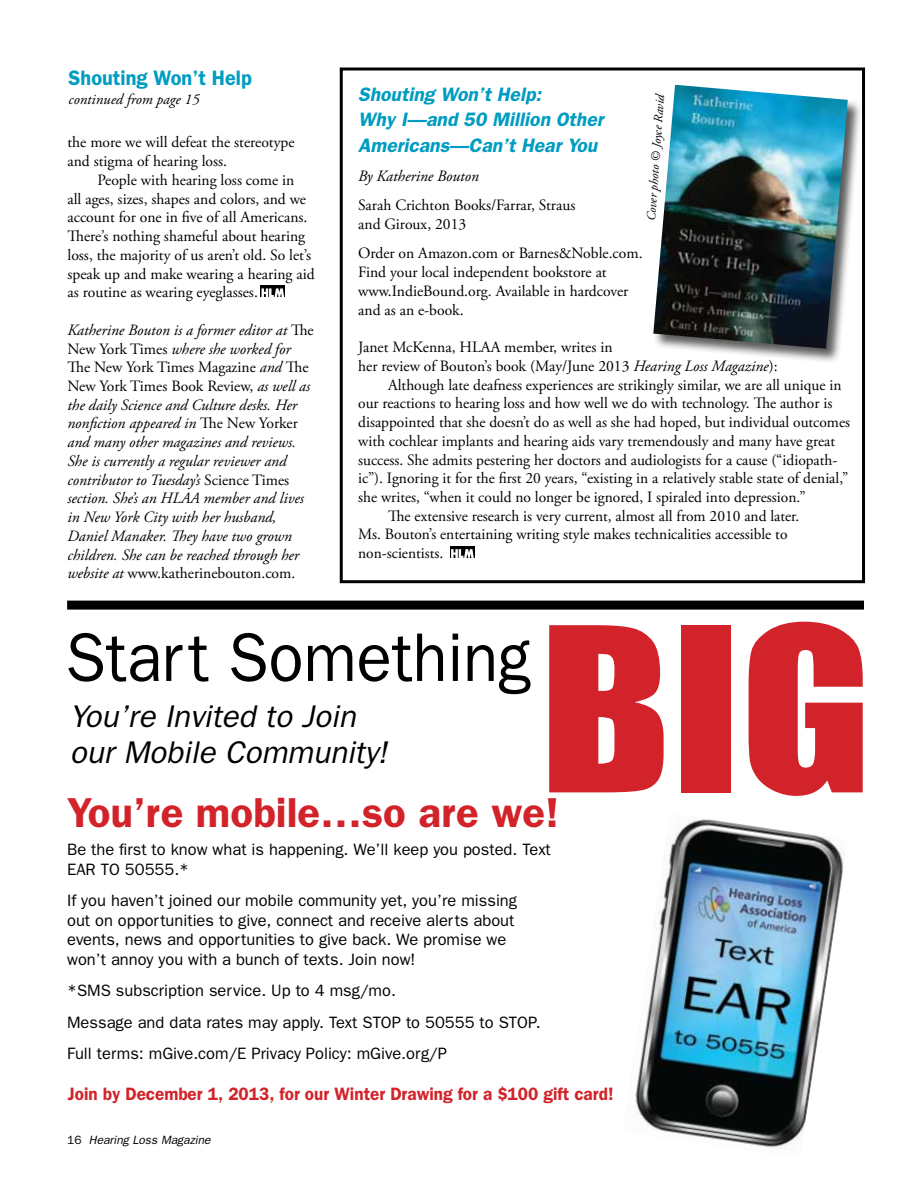
<style>
.page{position:relative;width:918px;height:1188px;background:#fff}
.page>*{position:absolute;margin:0;border:0;box-sizing:border-box;transform-origin:0 0}
.t1{font:211.5px "Impact";color:#d2232a;scale:1.13 1}
.t2{font:69px "Franklin Gothic";color:#000;scale:.94 1}
.t3{font:600 42px "Franklin Gothic";color:#d2232a}
.t4{font:italic 31.5px/36px "Franklin Gothic";color:#000}
.t5{font:600 21px "Franklin Gothic";color:#009cc1;scale:.95 1}
.t6{font:italic 600 19.5px/25.5px "Franklin Gothic";color:#009cc1}
.t7{font:600 18px "Franklin Gothic";color:#d2232a;scale:.95 1}
.t8{font:16.5px/19.5px "Franklin Gothic";color:#000}
.t9{font:15.75px/18.8px "Adobe Garamond Pro";color:#000}
.t10{font:italic 15.75px/18.8px "Adobe Garamond Pro";color:#000}
.t11{font:italic 15px "Adobe Garamond Pro";color:#000}
.t12{font:italic 12.75px "Adobe Garamond Pro";color:#000}
.t13{font:italic 12px "Franklin Gothic";color:#000}
.s1{font-style:italic}
.s2{font-style:normal}
</style>
<div class="page">
<div style="left:653px;top:85px;width:210px;height:279px;background:#000;opacity:.65"></div>
<img style="left:653px;top:85px;width:195px;height:264px">
<div style="left:340px;top:68px;width:525px;height:515px;border:3px solid #000"></div>
<div style="left:450px;top:546px;width:24px;height:11px;background:#000"></div>
<svg style="left:451px;top:549px;width:23px;height:9px"></svg>
<div style="left:260px;top:285px;width:25px;height:12px;background:#000"></div>
<svg style="left:262px;top:288px;width:22px;height:9px"></svg>
<img style="left:635px;top:818px;width:210px;height:330px">
<div style="left:67px;top:601px;width:797px;height:9px;background:#000"></div>
<h3 class="t5" style="left:69px;top:66px;width:194px">Shouting Won’t Help</h3>
<p class="t11" style="left:69px;top:91px;width:132px">continued from page 15</p>
<p class="t6" style="left:358px;top:81px;width:247px">Shouting Won’t Help:<br>Why I—and 50 Million Other<br>Americans—Can’t Hear You</p>
<p class="t10" style="left:358px;top:167px;width:122px">By Katherine Bouton</p>
<p class="t9" style="left:358px;top:196px;width:219px">Sarah Crichton Books/Farrar, Straus and Giroux, 2013</p>
<p class="t9" style="left:358px;top:244px;width:286px">Order on Amazon.com or Barnes&amp;Noble.com.<br>Find your local independent bookstore at www.IndieBound.org. Available in hardcover and as an e-book.</p>
<p class="t9" style="left:358px;top:338px;width:256px">Janet McKenna, HLAA member, writes in</p>
<p class="t9" style="left:358px;top:357px;width:421px">her review of Bouton’s book (May/June 2013 <span class="s1">Hearing Loss Magazine</span>):</p>
<p class="t9" style="left:388px;top:376px;width:455px">Although late deafness experiences are strikingly similar, we are all unique in</p>
<p class="t9" style="left:358px;top:394px;width:476px">our reactions to hearing loss and how well we do with technology. The author is</p>
<p class="t9" style="left:358px;top:413px;width:494px">disappointed that she doesn’t do as well as she had hoped, but individual outcomes</p>
<p class="t9" style="left:358px;top:432px;width:479px">with cochlear implants and hearing aids vary tremendously and many have great</p>
<p class="t9" style="left:358px;top:451px;width:481px">success. She admits pestering her doctors and audiologists for a cause (“idiopath-</p>
<p class="t9" style="left:358px;top:469px;width:492px">ic”). Ignoring it for the first 20 years, “existing in a relatively stable state of denial,”</p>
<p class="t9" style="left:358px;top:488px;width:449px">she writes, “when it could no longer be ignored, I spiraled into depression.”</p>
<p class="t9" style="left:388px;top:507px;width:413px">The extensive research is very current, almost all from 2010 and later.</p>
<p class="t9" style="left:358px;top:526px;width:431px">Ms. Bouton’s entertaining writing style makes technicalities accessible to</p>
<p class="t9" style="left:358px;top:544px;width:87px">non-scientists.</p>
<p class="t12" style="left:644px;top:220px;width:128px;rotate:-86deg">Cover photo © Joyce Ravid</p>
<p class="t9" style="left:68px;top:134px;width:229px">the more we will defeat the stereotype and stigma of hearing loss.</p>
<p class="t9" style="left:68px;top:171px;width:249px;text-indent:30px">People with hearing loss come in<br>all ages, sizes, shapes and colors, and we account for one in five of all Americans.<br>There’s nothing shameful about hearing loss, the majority of us aren’t old. So let’s speak up and make wearing a hearing aid as routine as wearing eyeglasses.</p>
<p class="t10" style="left:68px;top:321px;width:248px">Katherine Bouton is a former editor at <span class="s2">The New York Times</span> where she worked for <span class="s2">The New York Times Magazine</span> and <span class="s2">The New York Times Book Review,</span> as well as the daily Science and Culture desks. Her nonfiction appeared in <span class="s2">The New Yorker </span>and many other magazines and reviews.<br>She is currently a regular reviewer and contributor to Tuesday’s <span class="s2">Science Times </span>section. She’s an HLAA member and lives in New York City with her husband, Daniel Manaker. They have two grown children. She can be reached through her website at <span class="s2">www.katherinebouton.com.</span></p>
<h1 class="t1" style="left:539px;top:545px;width:296px">BIG</h1>
<h2 class="t2" style="left:66px;top:618px;width:496px">Start Something</h2>
<h3 class="t4" style="left:70px;top:698px;width:319px">You’re Invited to Join our Mobile Community!</h3>
<h3 class="t3" style="left:67px;top:788px;width:493px">You’re mobile…so are we!</h3>
<p class="t8" style="left:67px;top:840px;width:485px">Be the first to know what is happening. We’ll keep you posted. Text<br>EAR TO 50555.*</p>
<p class="t8" style="left:67px;top:891px;width:452px">If you haven’t joined our mobile community yet, you’re missing out on opportunities to give, connect and receive alerts about events, news and opportunities to give back. We promise we won’t annoy you with a bunch of texts. Join now!</p>
<p class="t8" style="left:67px;top:975px;width:475px;line-height:31.5px">*SMS subscription service. Up to 4 msg/mo.<br>Message and data rates may apply. Text STOP to 50555 to STOP.<br>Full terms: mGive.com/E Privacy Policy: mGive.org/P</p>
<p class="t7" style="left:68px;top:1083px;width:576px">Join by December 1, 2013, for our Winter Drawing for a $100 gift card!</p>
<p class="t13" style="left:67px;top:1133px;width:145px"><span class="s2">16</span> Hearing Loss Magazine</p>
</div>
